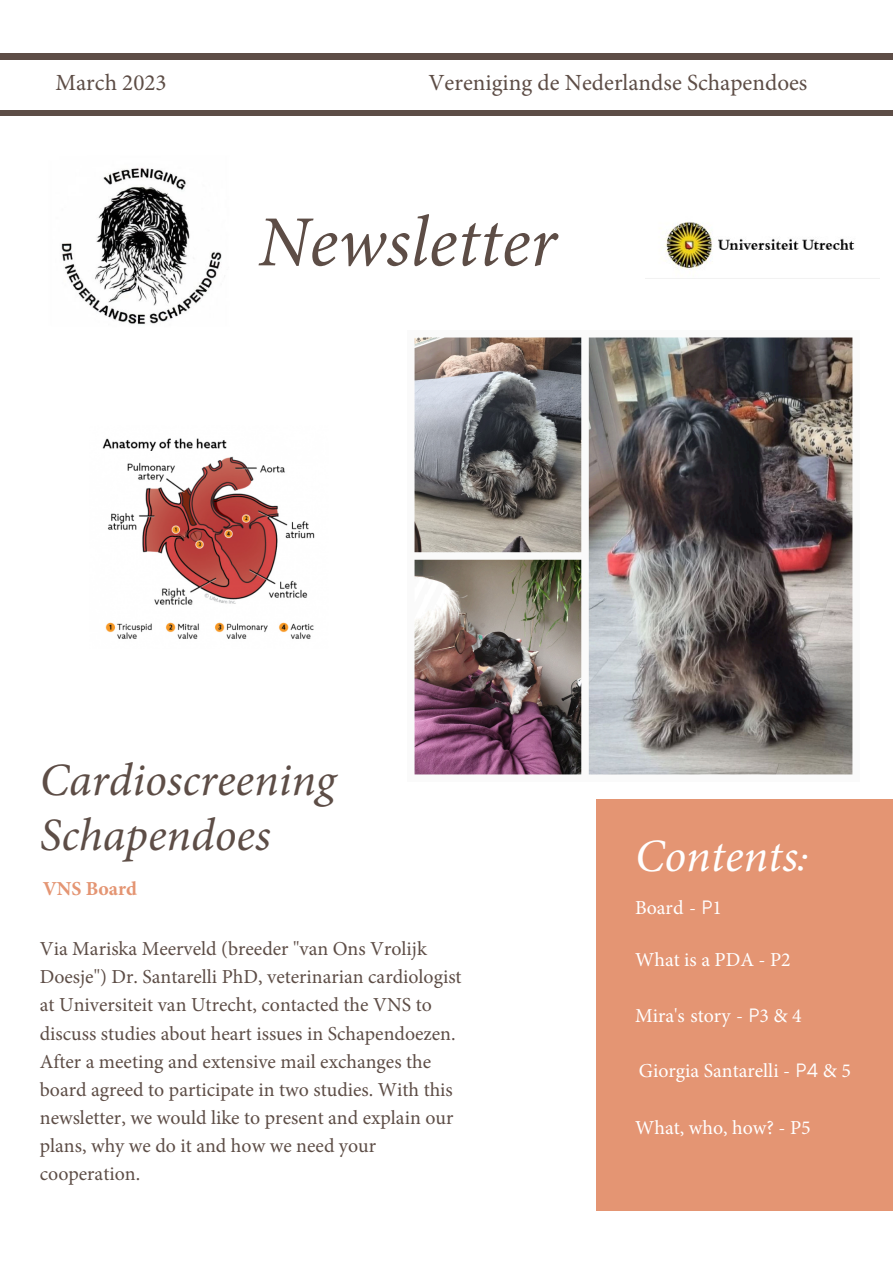
<style>
.page{position:relative;width:893px;height:1264px;background:#fff}
.page>*{position:absolute;margin:0;border:0;box-sizing:border-box;transform-origin:0 0}
.t1{font:italic 72px "Minion Pro";color:#5d4d46}
.t2{font:italic 46.35px/55.5px "Minion Pro";color:#5d4d46}
.t3{font:italic 46.35px "Minion Pro";color:#fff}
.t4{font:23.1px "Minion Pro";color:#5d4d46}
.t5{font:19.8px/28px "Minion Pro";color:#5d4d46}
.t6{font:19.8px "Minion Pro";color:#fff}
.t7{font:700 19.8px "Minion Pro";color:#e49573}
.s1{font-family:"IM FELL Double Pica Italic";font-style:normal}
.s2{font-family:"Glacial Indifference"}
</style>
<div class="page">
<div style="left:0;top:54px;width:892px;height:6px;background:#5d4d46"></div>
<div style="left:0;top:110px;width:892px;height:6px;background:#5d4d46"></div>
<div style="left:596px;top:799px;width:296px;height:411px;background:#e49573"></div>
<img style="left:61px;top:168px;width:161px;height:157px">
<img style="left:662px;top:222px;width:193px;height:47px">
<img style="left:414px;top:337px;width:439px;height:438px">
<img style="left:102px;top:438px;width:213px;height:201px">
<p class="t4" style="left:55px;top:67px;width:113px">March 2023</p>
<p class="t4" style="left:428px;top:67px;width:380px">Vereniging de Nederlandse Schapendoes</p>
<h1 class="t1" style="left:258px;top:193px;width:300px">Newsletter</h1>
<h2 class="t2" style="left:40px;top:752px;width:297px">Cardioscreening<br>Schapendoes</h2>
<p class="t7" style="left:43px;top:875px;width:96px">VNS Board</p>
<p class="t5" style="left:40px;top:935px;width:423px">Via Mariska Meerveld (breeder "van Ons Vrolijk Doesje") Dr. Santarelli PhD, veterinarian cardiologist at Universiteit van Utrecht, contacted the VNS to discuss studies about heart issues in Schapendoezen.<br>After a meeting and extensive mail exchanges the board agreed to participate in two studies. With this newsletter, we would like to present and explain our plans, why we do it and how we need your cooperation.</p>
<h2 class="t3" style="left:635px;top:824px;width:175px">Contents<span class="s1">:</span></h2>
<p class="t6" style="left:635px;top:894px;width:88px">Board - <span class="s2">P</span>1</p>
<p class="t6" style="left:635px;top:946px;width:157px">What is a PDA - P2</p>
<p class="t6" style="left:635px;top:1002px;width:168px">Mira's story - <span class="s2">P</span>3 &amp; 4</p>
<p class="t6" style="left:639px;top:1057px;width:213px">Giorgia Santarelli - <span class="s2">P4</span> &amp; 5</p>
<p class="t6" style="left:635px;top:1113px;width:177px">What, who, how? - P5</p>
</div>
